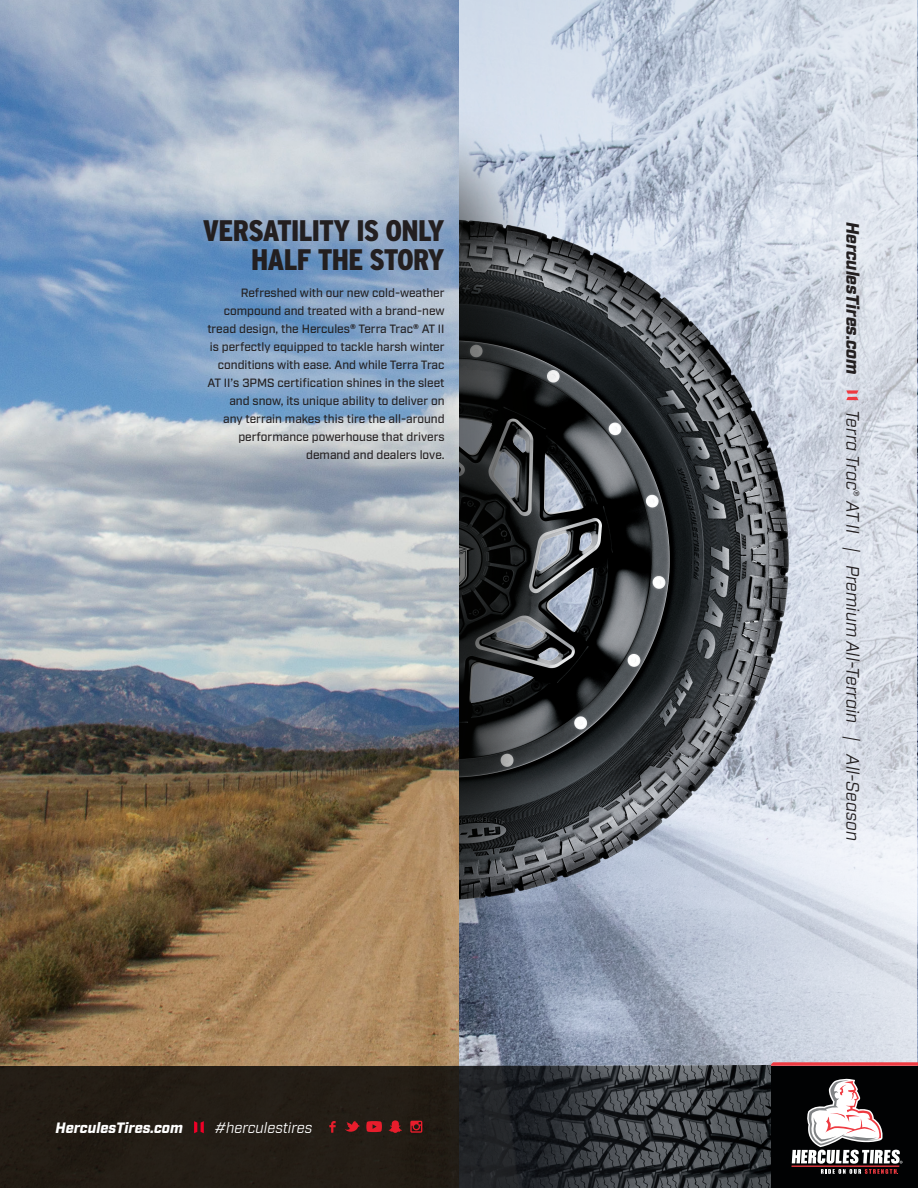
<style>
.page{position:relative;width:918px;height:1188px;background:#fff}
.page>*{position:absolute;margin:0;border:0;box-sizing:border-box;transform-origin:0 0}
.t1{font:900 29.7px/29.7px "Interstate Condensed";letter-spacing:-.025em;color:#231f20;text-align:right}
.t2{font:italic 18px "Industry";color:#231f20}
.t3{font:italic 900 18px "Industry";color:#231f20}
.t4{font:italic 900 15px "Industry";color:#fff}
.t5{font:italic 15px "Industry";color:#fff}
.t6{font:500 12px/18px "Industry";color:#231f20;text-align:right}
.t7{font:7.8px "Interstate";color:#231f20}
</style>
<div class="page">
<img style="left:0;top:0;width:449px;height:1066px">
<svg style="left:449px;top:0;width:468px;height:1066px;background:#afb0b2"></svg>
<svg style="left:911px;top:1062px;width:7px;height:4px"></svg>
<div style="left:0;top:1066px;width:918px;height:122px;background:#231d15"></div>
<div style="left:770px;top:1066px;width:148px;height:122px;background:#010203"></div>
<svg style="left:792px;top:1128px;width:111px;height:46px"></svg>
<img style="left:459px;top:0;width:452px;height:1128px">
<img style="left:437px;top:1066px;width:333px;height:122px">
<svg style="left:194px;top:1121px;width:10px;height:12px"></svg>
<svg style="left:389px;top:1120px;width:13px;height:13px"></svg>
<svg style="left:410px;top:1121px;width:12px;height:12px"></svg>
<svg style="left:329px;top:1121px;width:7px;height:12px"></svg>
<svg style="left:345px;top:1121px;width:15px;height:11px"></svg>
<svg style="left:366px;top:1121px;width:16px;height:11px"></svg>
<svg style="left:786px;top:173px;width:132px;height:713px;background:#d7dde7"></svg>
<div style="left:816px;top:193px;width:74px;height:674px;background:#fff;opacity:.5"></div>
<svg style="left:846px;top:390px;width:12px;height:10px"></svg>
<p class="t1" style="left:203px;top:215px;width:243px">VERSATILITY IS ONLY<br>HALF THE STORY</p>
<p class="t6" style="left:207px;top:284px;width:239px">Refreshed with our new cold-weather compound and treated with a brand-new tread design, the Hercules<sup>®</sup> Terra Trac<sup>®</sup> AT II is perfectly equipped to tackle harsh winter conditions with ease. And while Terra Trac AT II’s 3PMS certification shines in the sleet and snow, its unique ability to deliver on any terrain makes this tire the all-around performance powerhouse that drivers demand and dealers love.</p>
<p class="t4" style="left:56px;top:1119px;width:129px">HerculesTires.com</p>
<p class="t5" style="left:215px;top:1119px;width:99px">#herculestires</p>
<p class="t3" style="left:863px;top:222px;width:155px;rotate:90deg">HerculesTires.com</p>
<p class="t2" style="left:863px;top:410px;width:82px;rotate:90deg">Terra Trac</p>
<p class="t7" style="left:861px;top:490px;width:8px;rotate:90deg">®</p>
<p class="t2" style="left:863px;top:501px;width:342px;rotate:90deg">AT II | Premium All-Terrain | All-Season</p>
</div>
